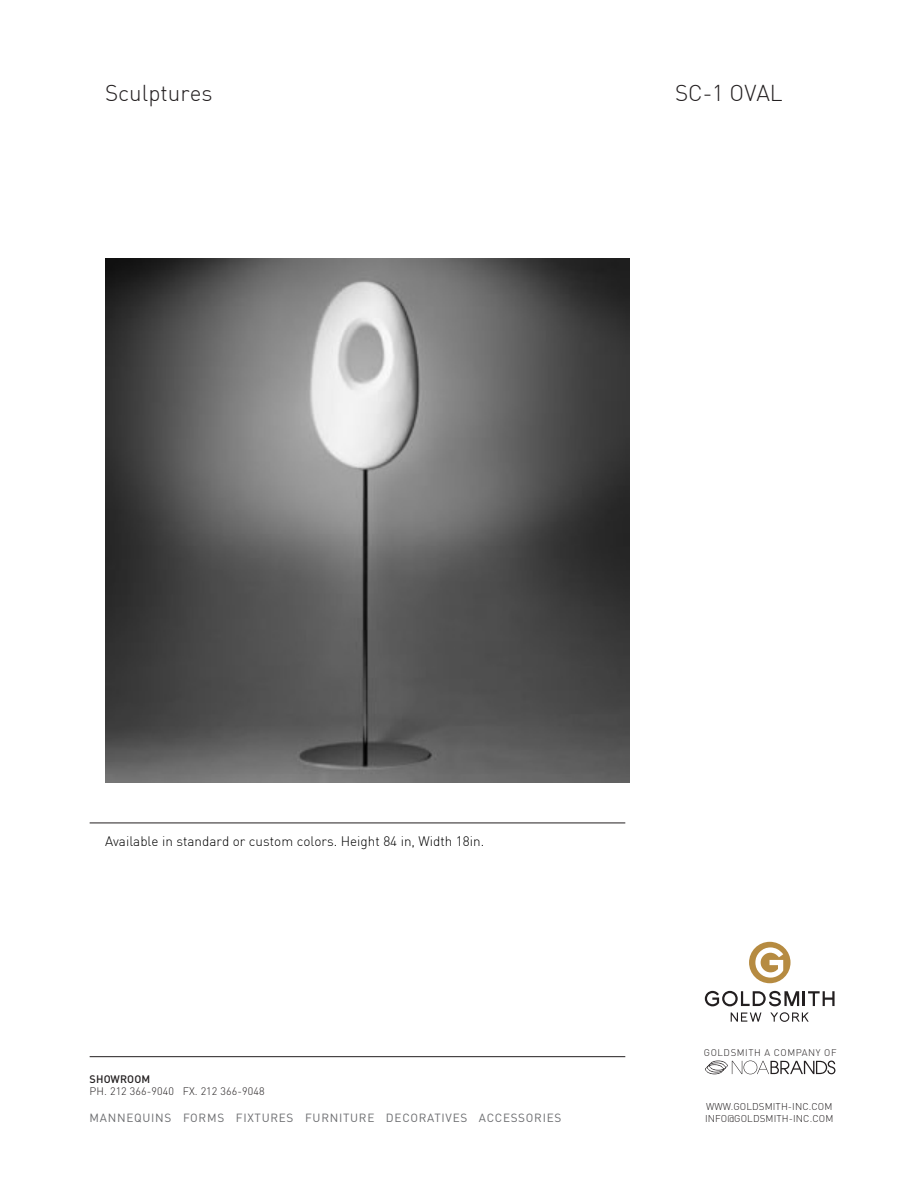
<style>
.page{position:relative;width:918px;height:1188px;background:#fff}
.page>*{position:absolute;margin:0;border:0;box-sizing:border-box;transform-origin:0 0}
.t1{font:300 22.5px "DIN Pro";color:#231f20}
.t2{font:300 13.5px "DIN Pro";color:#000}
.t3{font:11.7px "DIN";letter-spacing:.06em;color:#6c6d70}
.t4{font:300 10.8px "DIN";letter-spacing:.01em;color:#231f20}
.t5{font:500 10.8px "DIN";letter-spacing:.01em;color:#231f20}
.t6{font:300 9.75px "DIN";letter-spacing:.01em;color:#231f20}
.t7{font:300 9.6px "DIN";letter-spacing:.06em;color:#231f20}
</style>
<div class="page">
<hr style="left:90px;top:823px;width:535px;height:1px;background:#231f20">
<hr style="left:90px;top:1056px;width:535px;height:1px;background:#231f20">
<div style="left:749px;top:942px;width:42px;height:41px;background:#b68b41;border-radius:50%"></div>
<svg style="left:705px;top:991px;width:130px;height:15px"></svg>
<svg style="left:731px;top:1013px;width:30px;height:9px"></svg>
<svg style="left:770px;top:1012px;width:39px;height:10px"></svg>
<svg style="left:755px;top:947px;width:28px;height:31px"></svg>
<svg style="left:705px;top:1061px;width:130px;height:13px"></svg>
<img style="left:105px;top:258px;width:525px;height:525px">
<h1 class="t1" style="left:105px;top:83px;width:109px">Sculptures</h1>
<h1 class="t1" style="left:675px;top:83px;width:109px">SC-1 OVAL</h1>
<p class="t2" style="left:105px;top:836px;width:381px">Available in standard or custom colors. Height 84 in, Width 18in.</p>
<p class="t5" style="left:90px;top:1072px;width:62px">SHOWROOM</p>
<p class="t4" style="left:90px;top:1085px;width:177px">PH. 212 366-9040 FX. 212 366-9048</p>
<p class="t3" style="left:90px;top:1110px;width:473px">MANNEQUINS FORMS FIXTURES FURNITURE DECORATIVES ACCESSORIES</p>
<p class="t7" style="left:704px;top:1047px;width:134px">GOLDSMITH A COMPANY OF</p>
<p class="t6" style="left:706px;top:1100px;width:128px">WWW.GOLDSMITH-INC.COM</p>
<p class="t6" style="left:705px;top:1112px;width:130px">INFO@GOLDSMITH-INC.COM</p>
</div>
